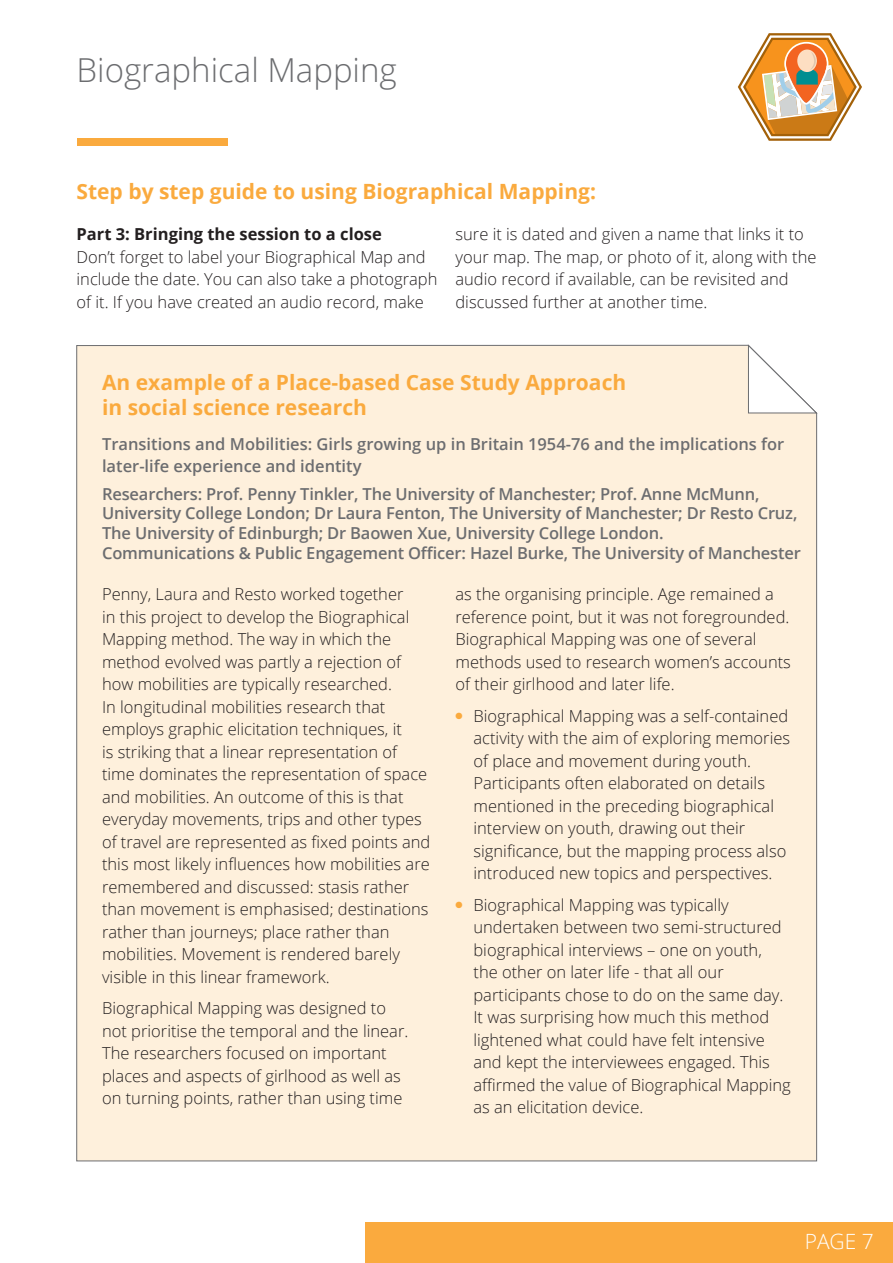
<style>
.page{position:relative;width:893px;height:1263px;background:#fff}
.page>*{position:absolute;margin:0;border:0;box-sizing:border-box;transform-origin:0 0}
.t1{font:300 33px "Open Sans";color:#6c6d70}
.Heading{font:700 21px "Open Sans";color:#faaa3e}
.t2{font:300 21px "Open Sans";color:#fff}
.Body_Text{font:300 16.5px/22.5px "Open Sans";color:#231f20}
.Body_Text-2{font:600 16.5px/19.8px "Open Sans";letter-spacing:-.01em;color:#6c6d70}
.Body_Text-3{font:700 16.5px "Open Sans";color:#231f20}
</style>
<div class="page">
<svg style="left:738px;top:33px;width:124px;height:108px"></svg>
<div style="left:77px;top:138px;width:150px;height:8px;background:#faaa3e"></div>
<div style="left:366px;top:1222px;width:527px;height:41px;background:#faaa3e"></div>
<div style="left:76px;top:345px;width:741px;height:816px;background:#fef0dc"></div>
<svg style="left:748px;top:345px;width:69px;height:68px"></svg>
<h1 class="t1" style="left:77px;top:47px;width:322px">Biographical Mapping</h1>
<p class="Heading" style="left:77px;top:176px;width:521px">Step by step guide to using Biographical Mapping:</p>
<p class="Body_Text" style="left:455px;top:222px;width:362px">sure it is dated and given a name that links it to your map. The map, or photo of it, along with the audio record if available, can be revisited and discussed further at another time.</p>
<p class="Body_Text-3" style="left:77px;top:222px;width:307px">Part 3: Bringing the session to a close</p>
<p class="Body_Text" style="left:77px;top:245px;width:362px">Don’t forget to label your Biographical Map and include the date. You can also take a photograph of it. If you have created an audio record, make</p>
<p class="Heading" style="left:102px;top:367px;width:526px">An example of a Place-based Case Study Approach</p>
<p class="Heading" style="left:102px;top:393px;width:266px">in social science research</p>
<p class="Body_Text-2" style="left:102px;top:432px;width:684px;line-height:22.5px">Transitions and Mobilities: Girls growing up in Britain 1954-76 and the implications for later-life experience and identity</p>
<p class="Body_Text-2" style="left:102px;top:483px;width:697px">Researchers: Prof. Penny Tinkler, The University of Manchester; Prof. Anne McMunn,<br>University College London; Dr Laura Fenton, The University of Manchester; Dr Resto Cruz,<br>The University of Edinburgh; Dr Baowen Xue, University College London.</p>
<p class="Body_Text-2" style="left:102px;top:543px;width:700px">Communications &amp; Public Engagement Officer: Hazel Burke, The University of Manchester</p>
<p class="Body_Text" style="left:102px;top:582px;width:330px">Penny, Laura and Resto worked together<br>in this project to develop the Biographical Mapping method. The way in which the method evolved was partly a rejection of how mobilities are typically researched.<br>In longitudinal mobilities research that employs graphic elicitation techniques, it<br>is striking that a linear representation of time dominates the representation of space and mobilities. An outcome of this is that everyday movements, trips and other types of travel are represented as fixed points and this most likely influences how mobilities are remembered and discussed: stasis rather than movement is emphasised; destinations rather than journeys; place rather than mobilities. Movement is rendered barely visible in this linear framework.</p>
<p class="Body_Text" style="left:102px;top:996px;width:308px">Biographical Mapping was designed to not prioritise the temporal and the linear.<br>The researchers focused on important places and aspects of girlhood as well as on turning points, rather than using time</p>
<p class="Body_Text" style="left:455px;top:582px;width:337px">as the organising principle. Age remained a reference point, but it was not foregrounded.<br>Biographical Mapping was one of several methods used to research women’s accounts of their girlhood and later life.</p>
<p class="Body_Text" style="left:473px;top:704px;width:318px;text-indent:-18px"><sup>●</sup> Biographical Mapping was a self-contained activity with the aim of exploring memories of place and movement during youth.<br>Participants often elaborated on details mentioned in the preceding biographical interview on youth, drawing out their significance, but the mapping process also introduced new topics and perspectives.</p>
<p class="Body_Text" style="left:473px;top:893px;width:319px;text-indent:-18px"><sup>●</sup> Biographical Mapping was typically undertaken between two semi-structured biographical interviews – one on youth,<br>the other on later life - that all our participants chose to do on the same day.<br>It was surprising how much this method lightened what could have felt intensive and kept the interviewees engaged. This affirmed the value of Biographical Mapping as an elicitation device.</p>
<p class="t2" style="left:805px;top:1227px;width:71px">PAGE 7</p>
</div>
